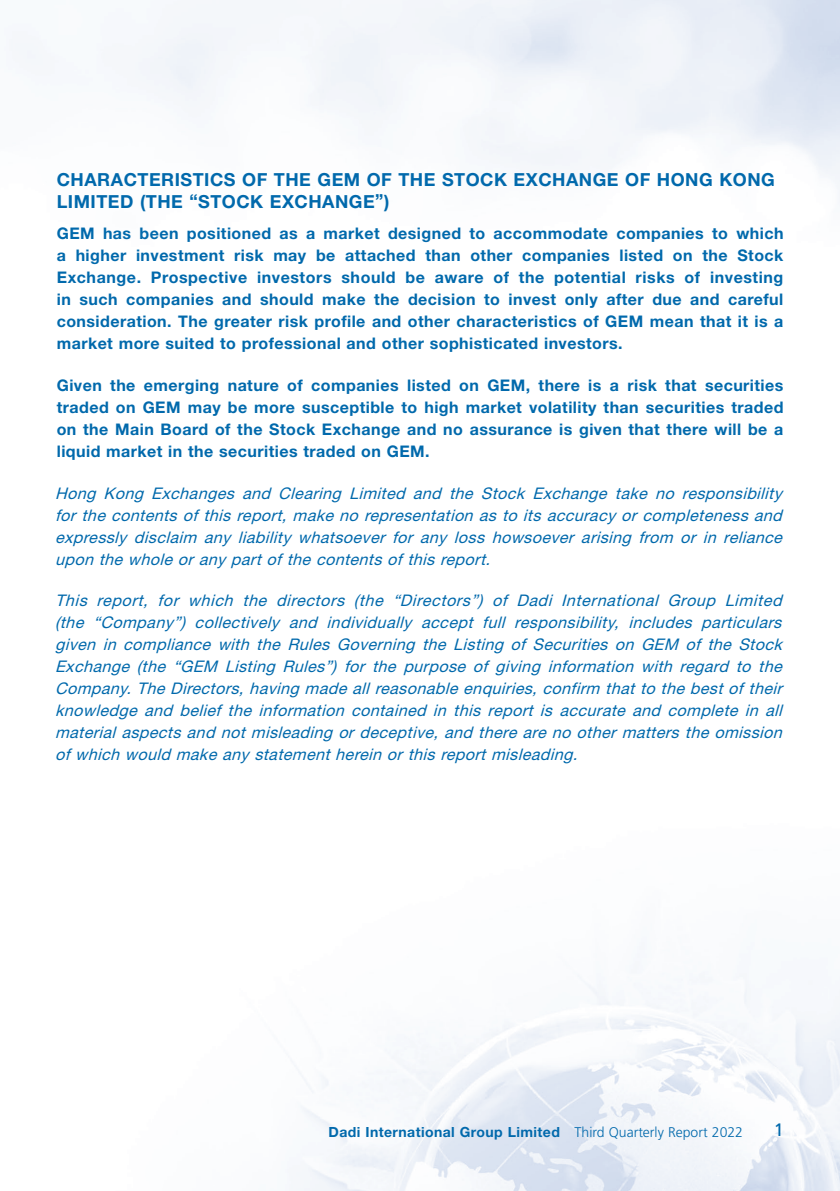
<style>
.page{position:relative;width:840px;height:1191px;background:#fff}
.page>*{position:absolute;margin:0;border:0;box-sizing:border-box;transform-origin:0 0}
.t1{font:700 18px/22px "Helvetica Neue LT Std";letter-spacing:.03em;color:#0169ac}
.t2{font:18px "Frutiger LT Std";color:#0169ac}
.t3{font:italic 16px/22px "Helvetica Neue LT Std";color:#0169ac;text-align:justify}
.t4{font:700 16px/22px "Helvetica Neue LT Std";letter-spacing:.03em;color:#0169ac;text-align:justify}
.t5{font:700 14px "Helvetica Neue LT Std";letter-spacing:.03em;color:#0169ac}
.s1{font-family:"Frutiger LT Std";font-weight:300}
</style>
<div class="page">
<img style="left:11px;top:0;width:828px;height:1191px">
<p class="t1" style="left:57px;top:168px;width:719px">CHARACTERISTICS OF THE GEM OF THE STOCK EXCHANGE OF HONG KONG<br>LIMITED (THE “STOCK EXCHANGE”)</p>
<p class="t4" style="left:57px;top:222px;width:727px">GEM has been positioned as a market designed to accommodate companies to which a higher investment risk may be attached than other companies listed on the Stock Exchange. Prospective investors should be aware of the potential risks of investing in such companies and should make the decision to invest only after due and careful consideration. The greater risk profile and other characteristics of GEM mean that it is a market more suited to professional and other sophisticated investors.</p>
<p class="t4" style="left:57px;top:373px;width:727px">Given the emerging nature of companies listed on GEM, there is a risk that securities traded on GEM may be more susceptible to high market volatility than securities traded on the Main Board of the Stock Exchange and no assurance is given that there will be a liquid market in the securities traded on GEM.</p>
<p class="t3" style="left:55px;top:481px;width:732px">Hong Kong Exchanges and Clearing Limited and the Stock Exchange take no responsibility for the contents of this report, make no representation as to its accuracy or completeness and expressly disclaim any liability whatsoever for any loss howsoever arising from or in reliance upon the whole oranypartofthe contentsofthisreport.</p>
<p class="t3" style="left:55px;top:589px;width:732px">This report, for which the directors (the “Directors”) of Dadi International Group Limited (the “Company”) collectively and individually accept full responsibility, includes particulars given in compliance with the Rules Governing the Listing of Securities on GEM of the Stock Exchange (the “GEM Listing Rules”) for the purpose of giving information with regard to the Company.The Directors,having made allreasonable enquiries,confirm thatto the bestoftheir knowledge and belief the information contained in this report is accurate and complete in all material aspects and not misleading or deceptive, and there are no other matters the omission ofwhich would make anystatementherein orthisreportmisleading.</p>
<p class="t5" style="left:328px;top:1123px;width:415px">Dadi International Group Limited <span class="s1">Third Quarterly Report 2022</span></p>
<p class="t2" style="left:773px;top:1119px;width:12px">1</p>
</div>
